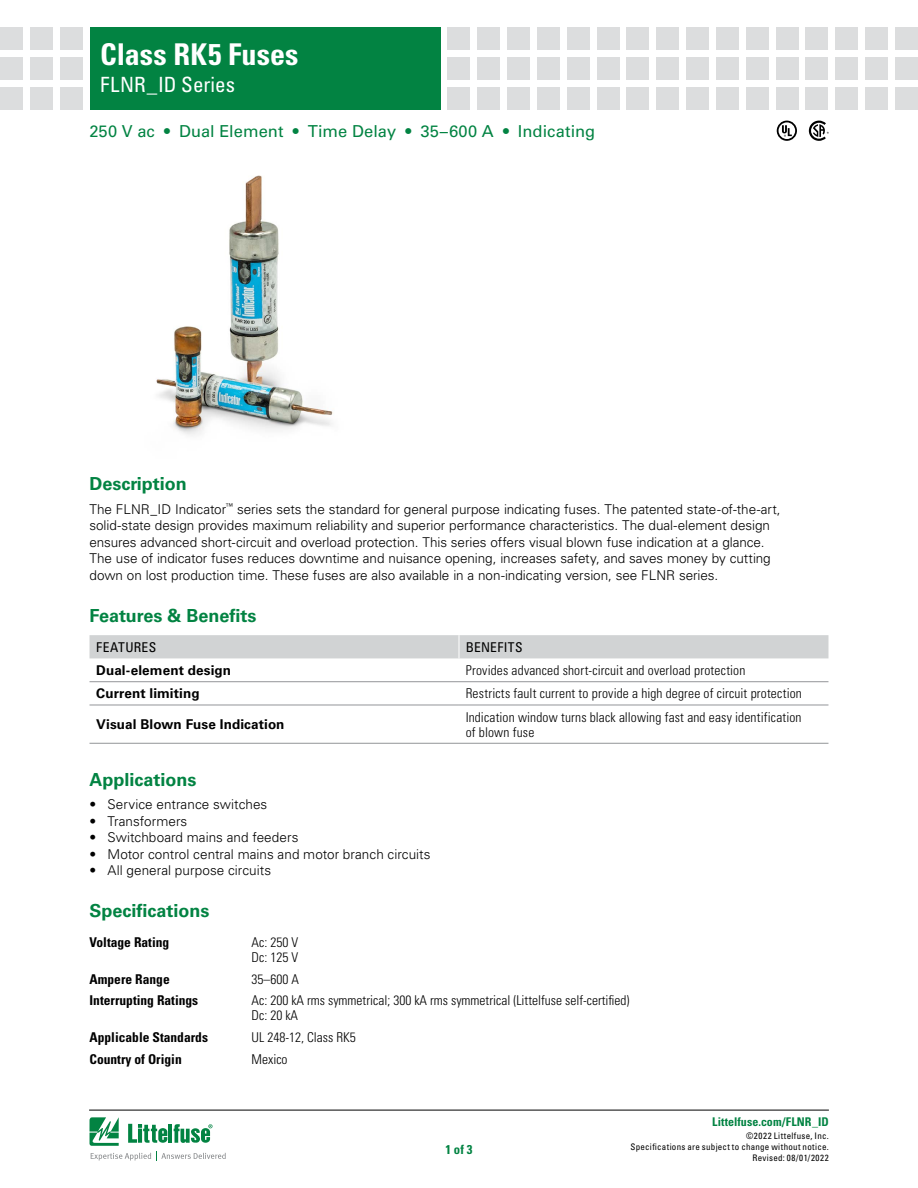
<style>
.page{position:relative;width:918px;height:1188px;background:#fff}
.page>*{position:absolute;margin:0;border:0;box-sizing:border-box;transform-origin:0 0}
.t1{font:700 condensed 30px "Univers LT Std";letter-spacing:.005em;color:#fff}
.t2{font:condensed 21px "Univers LT Std";letter-spacing:.005em;color:#fff}
.FACTS_HEAD{font:700 18px "Univers LT Std";color:#028342}
.PRODUCT_SUBHEAD{font:16.5px "Univers LT Std";letter-spacing:.005em;color:#028342}
.Body_1{font:300 13.5px/16.5px "Univers LT Std";letter-spacing:-.005em;color:#000}
.Benefit_column_text{font:300 condensed 13.5px/15px "Univers LT Std";letter-spacing:.01em;color:#000}
.Spec_Value_column{font:300 condensed 13.5px "Univers LT Std";color:#000}
.Spec_Heading_column{font:700 condensed 13.5px "Univers LT Std";color:#000}
.Feature_column_text{font:700 13.5px "Univers LT Std";letter-spacing:.01em;color:#000}
.F___B_header_text{font:condensed 13.5px "Univers LT Std";letter-spacing:.025em;color:#000}
.t3{font:700 condensed 12.75px "Univers LT Std";color:#028342}
.t4{font:700 condensed 12px "Univers LT Std";letter-spacing:.005em;color:#028342}
.t5{font:condensed 9px/10.8px "Univers LT Std";letter-spacing:.03em;color:#000;text-align:right}
</style>
<div class="page">
<hr style="left:89px;top:1110px;width:740px;height:1px;background:#000">
<div style="left:90px;top:27px;width:351px;height:82px;background:#028342"></div>
<div style="left:60px;top:27px;width:23px;height:23px;background:#dcddde"></div>
<div style="left:60px;top:57px;width:23px;height:23px;background:#dcddde"></div>
<div style="left:60px;top:87px;width:23px;height:22px;background:#dcddde"></div>
<div style="left:30px;top:27px;width:23px;height:23px;background:#dcddde"></div>
<div style="left:30px;top:57px;width:23px;height:23px;background:#dcddde"></div>
<div style="left:30px;top:87px;width:23px;height:22px;background:#dcddde"></div>
<div style="left:0;top:27px;width:23px;height:23px;background:#dcddde"></div>
<div style="left:0;top:57px;width:23px;height:23px;background:#dcddde"></div>
<div style="left:0;top:87px;width:23px;height:22px;background:#dcddde"></div>
<div style="left:448px;top:27px;width:22px;height:23px;background:#dcddde"></div>
<div style="left:448px;top:57px;width:22px;height:23px;background:#dcddde"></div>
<div style="left:448px;top:87px;width:22px;height:22px;background:#dcddde"></div>
<div style="left:477px;top:27px;width:23px;height:23px;background:#dcddde"></div>
<div style="left:477px;top:57px;width:23px;height:23px;background:#dcddde"></div>
<div style="left:477px;top:87px;width:23px;height:22px;background:#dcddde"></div>
<div style="left:507px;top:27px;width:23px;height:23px;background:#dcddde"></div>
<div style="left:507px;top:57px;width:23px;height:23px;background:#dcddde"></div>
<div style="left:507px;top:87px;width:23px;height:22px;background:#dcddde"></div>
<div style="left:537px;top:27px;width:23px;height:23px;background:#dcddde"></div>
<div style="left:537px;top:57px;width:23px;height:23px;background:#dcddde"></div>
<div style="left:537px;top:87px;width:23px;height:22px;background:#dcddde"></div>
<div style="left:567px;top:27px;width:23px;height:23px;background:#dcddde"></div>
<div style="left:567px;top:57px;width:23px;height:23px;background:#dcddde"></div>
<div style="left:567px;top:87px;width:23px;height:22px;background:#dcddde"></div>
<div style="left:597px;top:27px;width:23px;height:23px;background:#dcddde"></div>
<div style="left:597px;top:57px;width:23px;height:23px;background:#dcddde"></div>
<div style="left:597px;top:87px;width:23px;height:22px;background:#dcddde"></div>
<div style="left:627px;top:27px;width:22px;height:23px;background:#dcddde"></div>
<div style="left:627px;top:57px;width:22px;height:23px;background:#dcddde"></div>
<div style="left:627px;top:87px;width:22px;height:22px;background:#dcddde"></div>
<div style="left:656px;top:27px;width:23px;height:23px;background:#dcddde"></div>
<div style="left:656px;top:57px;width:23px;height:23px;background:#dcddde"></div>
<div style="left:656px;top:87px;width:23px;height:22px;background:#dcddde"></div>
<div style="left:686px;top:27px;width:23px;height:23px;background:#dcddde"></div>
<div style="left:686px;top:57px;width:23px;height:23px;background:#dcddde"></div>
<div style="left:686px;top:87px;width:23px;height:22px;background:#dcddde"></div>
<div style="left:716px;top:27px;width:23px;height:23px;background:#dcddde"></div>
<div style="left:716px;top:57px;width:23px;height:23px;background:#dcddde"></div>
<div style="left:716px;top:87px;width:23px;height:22px;background:#dcddde"></div>
<div style="left:746px;top:27px;width:23px;height:23px;background:#dcddde"></div>
<div style="left:746px;top:57px;width:23px;height:23px;background:#dcddde"></div>
<div style="left:746px;top:87px;width:23px;height:22px;background:#dcddde"></div>
<div style="left:805px;top:27px;width:23px;height:23px;background:#dcddde"></div>
<div style="left:805px;top:57px;width:23px;height:23px;background:#dcddde"></div>
<div style="left:805px;top:87px;width:23px;height:22px;background:#dcddde"></div>
<div style="left:776px;top:27px;width:22px;height:23px;background:#dcddde"></div>
<div style="left:776px;top:57px;width:22px;height:23px;background:#dcddde"></div>
<div style="left:776px;top:87px;width:22px;height:22px;background:#dcddde"></div>
<div style="left:835px;top:27px;width:23px;height:23px;background:#dcddde"></div>
<div style="left:835px;top:57px;width:23px;height:23px;background:#dcddde"></div>
<div style="left:835px;top:87px;width:23px;height:22px;background:#dcddde"></div>
<div style="left:865px;top:27px;width:23px;height:23px;background:#dcddde"></div>
<div style="left:865px;top:57px;width:23px;height:23px;background:#dcddde"></div>
<div style="left:865px;top:87px;width:23px;height:22px;background:#dcddde"></div>
<div style="left:895px;top:27px;width:23px;height:23px;background:#dcddde"></div>
<div style="left:895px;top:57px;width:23px;height:23px;background:#dcddde"></div>
<div style="left:895px;top:87px;width:23px;height:22px;background:#dcddde"></div>
<svg style="left:90px;top:1117px;width:136px;height:44px"></svg>
<img style="left:156px;top:175px;width:177px;height:261px">
<div style="left:90px;top:635px;width:738px;height:23px;background:#d1d3d4"></div>
<hr style="left:90px;top:681px;width:369px;height:1px;background:#939598">
<hr style="left:459px;top:681px;width:369px;height:1px;background:#939598">
<hr style="left:90px;top:705px;width:369px;height:1px;background:#939598">
<hr style="left:459px;top:705px;width:369px;height:1px;background:#939598">
<hr style="left:90px;top:743px;width:369px;height:1px;background:#939598">
<hr style="left:459px;top:743px;width:369px;height:1px;background:#939598">
<svg style="left:777px;top:121px;width:20px;height:20px"></svg>
<svg style="left:809px;top:121px;width:20px;height:20px"></svg>
<h1 class="t1" style="left:100px;top:36px;width:200px">Class RK5 Fuses</h1>
<h2 class="t2" style="left:100px;top:71px;width:136px">FLNR_ID Series</h2>
<p class="PRODUCT_SUBHEAD" style="left:90px;top:122px;width:507px">250 V ac • Dual Element • Time Delay • 35–600 A • Indicating</p>
<p class="FACTS_HEAD" style="left:90px;top:474px;width:99px">Description</p>
<p class="Body_1" style="left:90px;top:501px;width:693px">The FLNR_ID Indicator<sup>™</sup> series sets the standard for general purpose indicating fuses. The patented state-of-the-art, solid-state design provides maximum reliability and superior performance characteristics. The dual-element design ensures advanced short-circuit and overload protection. This series offers visual blown fuse indication at a glance.<br>The use of indicator fuses reduces downtime and nuisance opening, increases safety, and saves money by cutting down on lost production time. These fuses are also available in a non-indicating version, see FLNR series.</p>
<p class="FACTS_HEAD" style="left:90px;top:605px;width:168px">Features &amp; Benefits</p>
<p class="F___B_header_text" style="left:96px;top:638px;width:61px">FEATURES</p>
<p class="F___B_header_text" style="left:466px;top:638px;width:58px">BENEFITS</p>
<p class="Feature_column_text" style="left:96px;top:662px;width:136px">Dual-element design</p>
<p class="Benefit_column_text" style="left:466px;top:663px;width:281px">Provides advanced short-circuit and overload protection</p>
<p class="Feature_column_text" style="left:96px;top:686px;width:105px">Current limiting</p>
<p class="Benefit_column_text" style="left:466px;top:686px;width:338px">Restricts fault current to provide a high degree of circuit protection</p>
<p class="Feature_column_text" style="left:96px;top:716px;width:190px">Visual Blown Fuse Indication</p>
<p class="Benefit_column_text" style="left:466px;top:709px;width:337px">Indication window turns black allowing fast and easy identification of blown fuse</p>
<p class="FACTS_HEAD" style="left:90px;top:769px;width:109px">Applications</p>
<p class="Body_1" style="left:90px;top:796px;width:179px">• Service entrance switches</p>
<p class="Body_1" style="left:90px;top:813px;width:99px">• Transformers</p>
<p class="Body_1" style="left:90px;top:829px;width:210px">• Switchboard mains and feeders</p>
<p class="Body_1" style="left:90px;top:846px;width:343px">• Motor control central mains and motor branch circuits</p>
<p class="Body_1" style="left:90px;top:862px;width:183px">• All general purpose circuits</p>
<p class="FACTS_HEAD" style="left:90px;top:901px;width:122px">Specifications</p>
<p class="Spec_Heading_column" style="left:90px;top:934px;width:81px">Voltage Rating</p>
<p class="Spec_Value_column" style="left:252px;top:934px;width:48px">Ac: 250 V</p>
<p class="Spec_Value_column" style="left:252px;top:949px;width:48px">Dc: 125 V</p>
<p class="Spec_Heading_column" style="left:90px;top:970px;width:82px">Ampere Range</p>
<p class="Spec_Value_column" style="left:252px;top:971px;width:49px">35–600 A</p>
<p class="Spec_Heading_column" style="left:90px;top:992px;width:110px">Interrupting Ratings</p>
<p class="Spec_Value_column" style="left:252px;top:992px;width:379px">Ac: 200 kA rms symmetrical; 300 kA rms symmetrical (Littelfuse self-certified)</p>
<p class="Spec_Value_column" style="left:252px;top:1007px;width:48px">Dc: 20 kA</p>
<p class="Spec_Heading_column" style="left:90px;top:1029px;width:120px">Applicable Standards</p>
<p class="Spec_Value_column" style="left:252px;top:1029px;width:106px">UL 248-12, Class RK5</p>
<p class="Spec_Heading_column" style="left:90px;top:1051px;width:94px">Country of Origin</p>
<p class="Spec_Value_column" style="left:252px;top:1051px;width:37px">Mexico</p>
<p class="t3" style="left:445px;top:1142px;width:29px">1 of 3</p>
<p class="t4" style="left:712px;top:1115px;width:118px">Littelfuse.com/FLNR_ID</p>
<p class="t5" style="left:631px;top:1131px;width:200px">©2022 Littelfuse, Inc.<br>Specifications are subject to change without notice.<br>Revised: 08/01/2022</p>
</div>
